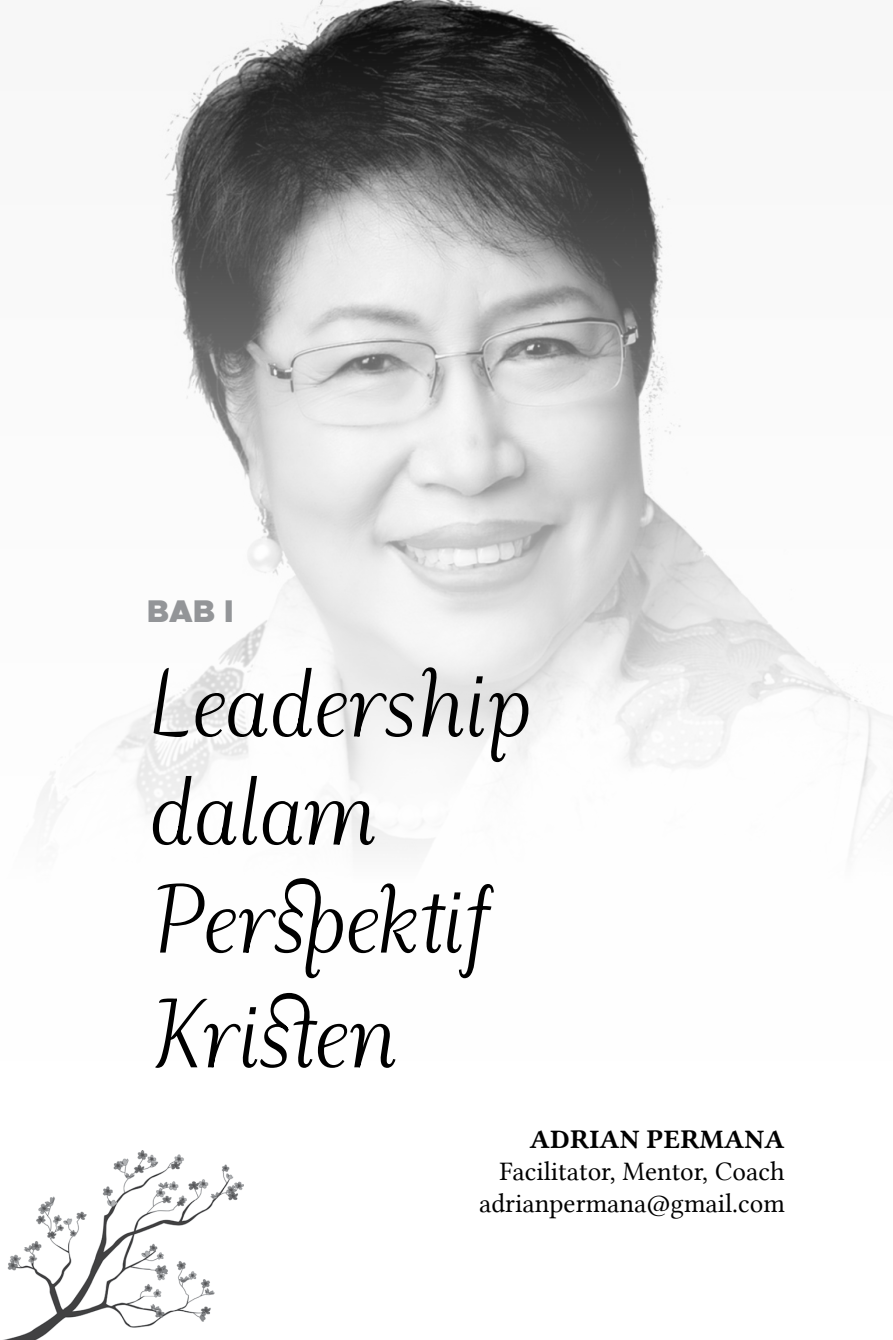
<style>
.page{position:relative;width:893px;height:1340px;background:#fff}
.page>*{position:absolute;margin:0;border:0;box-sizing:border-box;transform-origin:0 0}
.t1{font:108px/110.2px "Dabir";color:#000}
.t2{font:900 31.5px "Metropolis";color:#939598}
.t3{font:27px/32.4px "Lin Libertine";color:#000;text-align:right}
.t4{font:27px "Lin Libertine B";letter-spacing:.005em;color:#000}
</style>
<div class="page">
<img style="left:7px;top:1150px;width:237px;height:189px">
<img style="left:37px;top:0;width:856px;height:851px">
<p class="t2" style="left:147px;top:590px;width:89px">BAB I</p>
<h1 class="t1" style="left:147px;top:647px;width:383px">Leadership dalam<br>Perspektif<br>Kristen</h1>
<p class="t4" style="left:530px;top:1120px;width:256px">ADRIAN PERMANA</p>
<p class="t3" style="left:479px;top:1154px;width:307px">Facilitator, Mentor, Coach adrianpermana@gmail.com</p>
</div>
